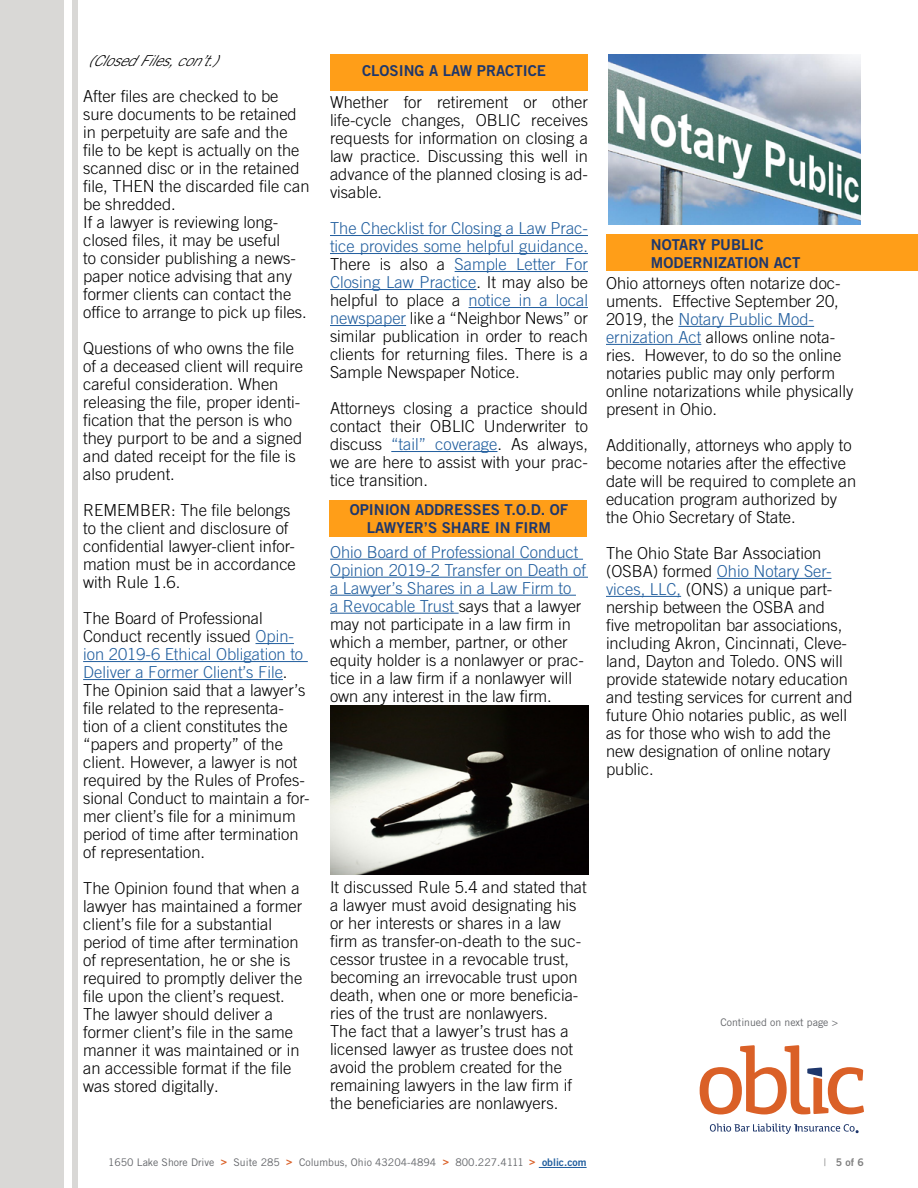
<style>
.page{position:relative;width:918px;height:1188px;background:#fff}
.page>*{position:absolute;margin:0;border:0;box-sizing:border-box;transform-origin:0 0}
.t1{font:300 16.5px/18px "Trade Gothic LT Pro";color:#000}
.t2{font:15px/18px "Trade Gothic LT Pro Bd 2";color:#1e376c;text-align:center}
.t3{font:italic 300 15px "Trade Gothic LT Pro";color:#000}
.t4{font:10.5px "Trade Gothic LT Pro";color:#636569}
.t5{font:10.5px "Trade Gothic LT Pro Bd 2";color:#808080}
.s1{color:#215e9e}
.s2{font-family:"Trade Gothic LT Pro Bd 2";color:#da6027}
.s3{font-family:"Trade Gothic LT Pro Bd 2";color:#215e9e}
.s4{font-family:"Trade Gothic LT Pro"}
</style>
<div class="page">
<div style="left:0;top:0;width:64px;height:1188px;background:#d9d8d6"></div>
<svg style="left:710px;top:1123px;width:149px;height:11px"></svg>
<svg style="left:700px;top:1045px;width:164px;height:69px"></svg>
<div style="left:72px;top:0;width:6px;height:1188px;background:#d9d8d6"></div>
<hr style="left:539px;top:1167px;width:48px;height:1px;background:#215e9e">
<hr style="left:256px;top:643px;width:38px;height:1px;background:#215e9e">
<hr style="left:83px;top:661px;width:225px;height:1px;background:#215e9e">
<hr style="left:83px;top:679px;width:200px;height:1px;background:#215e9e">
<hr style="left:330px;top:235px;width:258px;height:1px;background:#215e9e">
<hr style="left:330px;top:253px;width:258px;height:1px;background:#215e9e">
<hr style="left:455px;top:271px;width:133px;height:1px;background:#215e9e">
<hr style="left:330px;top:289px;width:146px;height:1px;background:#215e9e">
<hr style="left:469px;top:307px;width:119px;height:1px;background:#215e9e">
<hr style="left:330px;top:325px;width:76px;height:1px;background:#215e9e">
<hr style="left:391px;top:451px;width:106px;height:1px;background:#215e9e">
<div style="left:330px;top:54px;width:258px;height:36px;background:#ff9e18"></div>
<hr style="left:678px;top:326px;width:136px;height:1px;background:#215e9e">
<hr style="left:606px;top:344px;width:95px;height:1px;background:#215e9e">
<hr style="left:717px;top:578px;width:115px;height:1px;background:#215e9e">
<hr style="left:606px;top:596px;width:75px;height:1px;background:#215e9e">
<img style="left:609px;top:54px;width:251px;height:170px">
<div style="left:329px;top:501px;width:258px;height:36px;background:#ff9e18"></div>
<hr style="left:330px;top:559px;width:253px;height:1px;background:#215e9e">
<hr style="left:330px;top:577px;width:258px;height:1px;background:#215e9e">
<hr style="left:330px;top:595px;width:246px;height:1px;background:#215e9e">
<hr style="left:330px;top:613px;width:129px;height:1px;background:#215e9e">
<img style="left:330px;top:705px;width:258px;height:170px">
<div style="left:607px;top:234px;width:311px;height:37px;background:#ff9e18"></div>
<p class="t3" style="left:88px;top:52px;width:141px">(ClosedFiles,con’t.)</p>
<p class="t1" style="left:83px;top:87px;width:228px">After files are checked to be sure documents to be retained in perpetuity are safe and the file to be kept is actually on the scanned disc or in the retained file, THEN the discarded file can be shredded.<br>If a lawyer is reviewing long&shy;closed files, it may be useful<br>to consider publishing a news&shy;paper notice advising that any former clients can contact the office to arrange to pick up files.</p>
<p class="t1" style="left:83px;top:339px;width:222px">Questions of who owns the file of a deceased client will require careful consideration. When releasing the file, proper identi&shy;fication that the person is who they purport to be and a signed and dated receipt for the file is also prudent.</p>
<p class="t1" style="left:83px;top:501px;width:214px">REMEMBER: The file belongs to the client and disclosure of confidential lawyer-client infor&shy;mation must be in accordance with Rule 1.6.</p>
<p class="t1" style="left:83px;top:609px;width:228px">The Board of Professional<br>Conduct recently issued <span class="s1">Opin&shy;ion 2019-6 Ethical Obligation to<br>Deliver a Former Client’s File</span>.<br>The Opinion said that a lawyer’s file related to the representa&shy;tion of a client constitutes the “papers and property” of the client. However, a lawyer is not required by the Rules of Profes&shy;sional Conduct to maintain a for&shy;mer client’s file for a minimum period of time after termination of representation.</p>
<p class="t1" style="left:83px;top:879px;width:221px">The Opinion found that when a lawyer has maintained a former client’s file for a substantial period of time after termination of representation, he or she is required to promptly deliver the file upon the client’s request.<br>The lawyer should deliver a former client’s file in the same manner it was maintained or in an accessible format if the file was stored digitally.</p>
<p class="t2" style="left:362px;top:61px;width:186px">CLOSING A LAW PRACTICE</p>
<p class="t1" style="left:330px;top:93px;width:260px;text-align:justify">Whether for retirement or other life-cycle changes, OBLIC receives requests for information on closing a law practice. Discussing this well in advance of the planned closing is ad&shy;visable.</p>
<p class="t1" style="left:330px;top:219px;width:260px;text-align:justify"><span class="s1">The Checklist for Closing a Law Prac&shy;tice provides some helpful guidance.<br></span>There is also a <span class="s1">Sample Letter For Closing Law Practice</span>. It may also be helpful to place a <span class="s1">notice in a local newspaper</span> like a “Neighbor News” or similar publication in order to reach clients for returning files. There is a Sample Newspaper Notice.</p>
<p class="t1" style="left:330px;top:399px;width:260px;text-align:justify">Attorneys closing a practice should contact their OBLIC Underwriter to discuss <span class="s1">“tail” coverage</span>. As always, we are here to assist with your prac&shy;tice transition.</p>
<p class="t2" style="left:350px;top:501px;width:220px">OPINION ADDRESSES T.O.D. OF<br>LAWYER’S SHARE IN FIRM</p>
<p class="t1" style="left:330px;top:542px;width:258px"><span class="s1">Ohio Board of Professional Conduct Opinion 2019-2 Transfer on Death of a Lawyer’s Shares in a Law Firm to<br>a Revocable Trust</span> says that a lawyer may not participate in a law firm in which a member, partner, or other equity holder is a nonlawyer or prac&shy;tice in a law firm if a nonlawyer will own any interest in the law firm.</p>
<p class="t2" style="left:651px;top:236px;width:151px;text-align:left">NOTARY PUBLIC<br>MODERNIZATION ACT</p>
<p class="t1" style="left:606px;top:274px;width:249px">Ohio attorneys often notarize doc&shy;uments. Effective September 20,<br>2019, the <span class="s1">Notary Public Mod&shy;ernization Act</span> allows online nota&shy;ries. However, to do so the online notaries public may only perform online notarizations while physically present in Ohio.</p>
<p class="t1" style="left:606px;top:436px;width:252px">Additionally, attorneys who apply to become notaries after the effective date will be required to complete an education program authorized by the Ohio Secretary of State.</p>
<p class="t1" style="left:606px;top:544px;width:248px">The Ohio State Bar Association (OSBA) formed <span class="s1">Ohio Notary Ser&shy;vices, LLC,</span> (ONS) a unique part&shy;nership between the OSBA and five metropolitan bar associations, including Akron, Cincinnati, Cleve&shy;land, Dayton and Toledo. ONS will provide statewide notary education and testing services for current and future Ohio notaries public, as well as for those who wish to add the new designation of online notary public.</p>
<p class="t1" style="left:330px;top:878px;width:258px">It discussed Rule 5.4 and stated that a lawyer must avoid designating his or her interests or shares in a law firm as transfer-on-death to the suc&shy;cessor trustee in a revocable trust, becoming an irrevocable trust upon death, when one or more beneficia&shy;ries of the trust are nonlawyers.<br>The fact that a lawyer’s trust has a licensed lawyer as trustee does not avoid the problem created for the remaining lawyers in the law firm if the beneficiaries are nonlawyers.</p>
<p class="t4" style="left:720px;top:1016px;width:119px">Continued on next page &gt;</p>
<p class="t4" style="left:108px;top:1156px;width:480px">1650 Lake Shore Drive <span class="s2">&gt;</span> Suite 285 <span class="s2">&gt;</span> Columbus, Ohio 43204-4894 <span class="s2">&gt;</span> 800.227.4111 <span class="s2">&gt;</span> <span class="s3">oblic.com</span></p>
<p class="t5" style="left:824px;top:1156px;width:41px"><span class="s4">|</span> 5 of 6</p>
</div>
